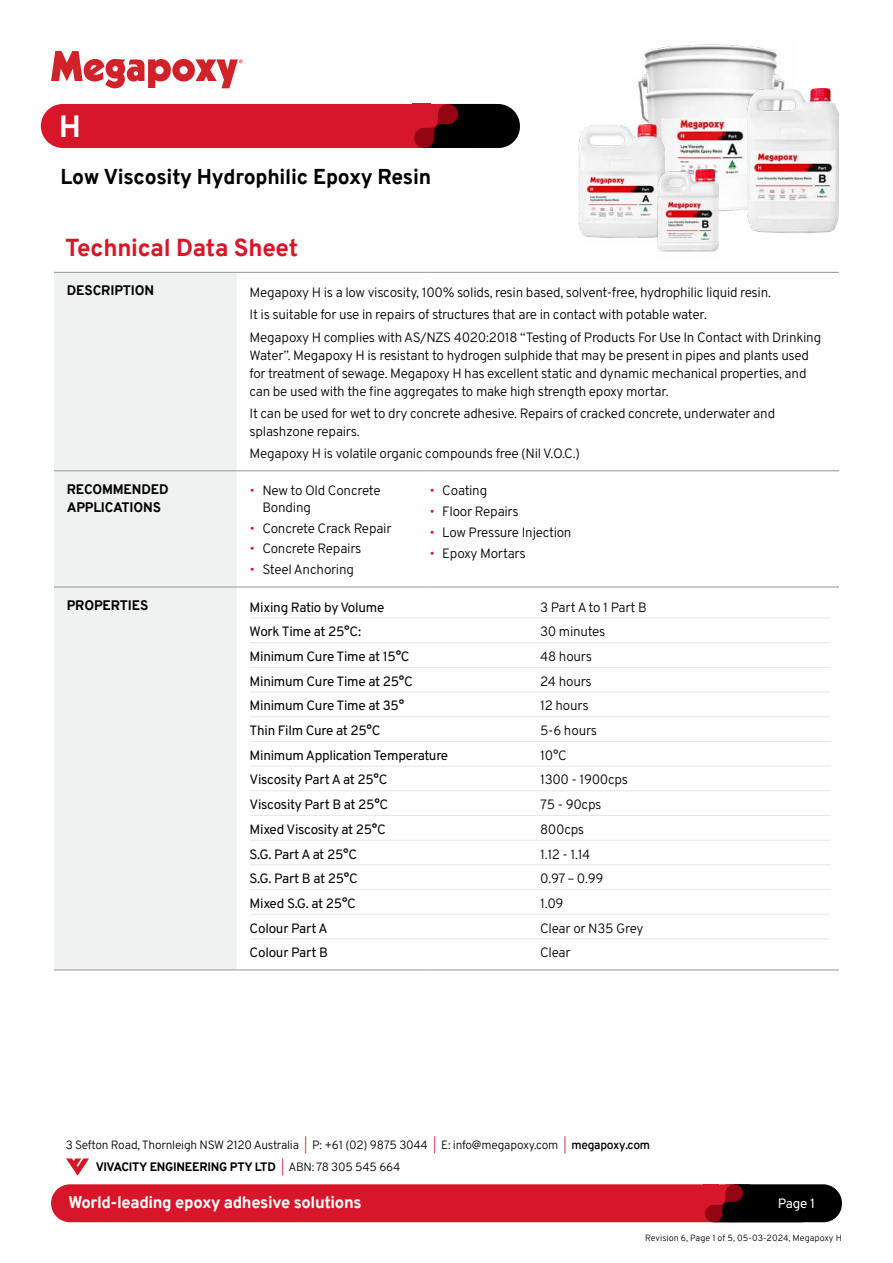
<style>
.page{position:relative;width:893px;height:1263px;background:#fff}
.page>*{position:absolute;margin:0;border:0;box-sizing:border-box;transform-origin:0 0}
.t1{font:800 30px "Overpass";color:#fff}
.t2{font:800 24px "Overpass";letter-spacing:-.01em;color:#d71729}
.t3{font:800 21px "Overpass";letter-spacing:-.01em;color:#000}
.t4{font:800 16.5px "Overpass";letter-spacing:-.02em;color:#fff}
.t5{font:13.5px/18px "Overpass";letter-spacing:-.02em;color:#000}
.t6{font:800 13.5px/18px "Overpass";letter-spacing:-.01em;color:#000}
.t7{font:13.5px "Overpass";color:#fff}
.t8{font:12px/21.6px "Overpass";letter-spacing:-.02em;color:#000}
.t9{font:9px "Overpass";color:#000}
.s1{color:#d71729}
.s2{font-weight:600}
.s3{font-weight:800}
</style>
<div class="page">
<div style="left:710px;top:1184px;width:132px;height:38px;background:#000;border-radius:19px"></div>
<div style="left:51px;top:1184px;width:703px;height:38px;background:#d71729;border-radius:19px"></div>
<svg style="left:705px;top:1184px;width:98px;height:38px"></svg>
<svg style="left:66px;top:1158px;width:23px;height:18px"></svg>
<svg style="left:51px;top:51px;width:192px;height:37px"></svg>
<div style="left:54px;top:273px;width:183px;height:697px;background:#f0f1f1"></div>
<hr style="left:54px;top:470px;width:183px;height:1px;background:#939597">
<hr style="left:237px;top:470px;width:192px;height:1px;background:#939597">
<hr style="left:429px;top:470px;width:410px;height:1px;background:#939597">
<hr style="left:54px;top:587px;width:183px;height:1px;background:#939597">
<hr style="left:237px;top:587px;width:192px;height:1px;background:#939597">
<hr style="left:429px;top:587px;width:410px;height:1px;background:#939597">
<hr style="left:54px;top:970px;width:183px;height:1px;background:#939597">
<hr style="left:237px;top:970px;width:192px;height:1px;background:#939597">
<hr style="left:429px;top:970px;width:410px;height:1px;background:#939597">
<hr style="left:54px;top:272px;width:183px;height:1px;background:#939597">
<hr style="left:237px;top:272px;width:192px;height:1px;background:#939597">
<hr style="left:429px;top:272px;width:410px;height:1px;background:#939597">
<hr style="left:250px;top:618px;width:290px;height:1px;background:#e6e7e8">
<hr style="left:540px;top:618px;width:291px;height:1px;background:#e6e7e8">
<hr style="left:250px;top:642px;width:290px;height:1px;background:#e6e7e8">
<hr style="left:540px;top:642px;width:291px;height:1px;background:#e6e7e8">
<hr style="left:250px;top:667px;width:290px;height:1px;background:#e6e7e8">
<hr style="left:540px;top:667px;width:291px;height:1px;background:#e6e7e8">
<hr style="left:250px;top:692px;width:290px;height:1px;background:#e6e7e8">
<hr style="left:540px;top:692px;width:291px;height:1px;background:#e6e7e8">
<hr style="left:250px;top:716px;width:290px;height:1px;background:#e6e7e8">
<hr style="left:540px;top:716px;width:291px;height:1px;background:#e6e7e8">
<hr style="left:250px;top:741px;width:290px;height:1px;background:#e6e7e8">
<hr style="left:540px;top:741px;width:291px;height:1px;background:#e6e7e8">
<hr style="left:250px;top:766px;width:290px;height:1px;background:#e6e7e8">
<hr style="left:540px;top:766px;width:291px;height:1px;background:#e6e7e8">
<hr style="left:250px;top:790px;width:290px;height:1px;background:#e6e7e8">
<hr style="left:540px;top:790px;width:291px;height:1px;background:#e6e7e8">
<hr style="left:250px;top:815px;width:290px;height:1px;background:#e6e7e8">
<hr style="left:540px;top:815px;width:291px;height:1px;background:#e6e7e8">
<hr style="left:250px;top:840px;width:290px;height:1px;background:#e6e7e8">
<hr style="left:540px;top:840px;width:291px;height:1px;background:#e6e7e8">
<hr style="left:250px;top:865px;width:290px;height:1px;background:#e6e7e8">
<hr style="left:540px;top:865px;width:291px;height:1px;background:#e6e7e8">
<hr style="left:250px;top:889px;width:290px;height:1px;background:#e6e7e8">
<hr style="left:540px;top:889px;width:291px;height:1px;background:#e6e7e8">
<hr style="left:250px;top:914px;width:290px;height:1px;background:#e6e7e8">
<hr style="left:540px;top:914px;width:291px;height:1px;background:#e6e7e8">
<hr style="left:250px;top:939px;width:290px;height:1px;background:#e6e7e8">
<hr style="left:540px;top:939px;width:291px;height:1px;background:#e6e7e8">
<div style="left:420px;top:104px;width:100px;height:44px;background:#000;border-radius:22px"></div>
<div style="left:41px;top:104px;width:430px;height:44px;background:#d71729;border-radius:22px"></div>
<svg style="left:414px;top:104px;width:57px;height:44px"></svg>
<img style="left:638px;top:44px;width:147px;height:167px">
<img style="left:747px;top:88px;width:92px;height:145px">
<img style="left:579px;top:125px;width:86px;height:118px">
<img style="left:658px;top:169px;width:61px;height:83px">
<h1 class="t1" style="left:59px;top:115px;width:23px">H</h1>
<h3 class="t3" style="left:61px;top:169px;width:372px">Low Viscosity Hydrophilic Epoxy Resin</h3>
<h2 class="t2" style="left:65px;top:239px;width:235px">Technical Data Sheet</h2>
<p class="t6" style="left:67px;top:283px;width:89px">DESCRIPTION</p>
<p class="t5" style="left:250px;top:281px;width:573px;line-height:22.2px">Megapoxy H is a low viscosity, 100% solids, resin based, solvent-free, hydrophilic liquid resin.<br>It is suitable for use in repairs of structures that are in contact with potable water.<br>Megapoxy H complies with AS/NZS 4020:2018 “Testing of Products For Use In Contact with Drinking</p>
<p class="t5" style="left:250px;top:346px;width:561px">Water”. Megapoxy H is resistant to hydrogen sulphide that may be present in pipes and plants used for treatment of sewage. Megapoxy H has excellent static and dynamic mechanical properties, and can be used with the fine aggregates to make high strength epoxy mortar.</p>
<p class="t5" style="left:250px;top:404px;width:527px">It can be used for wet to dry concrete adhesive. Repairs of cracked concrete, underwater and splashzone repairs.</p>
<p class="t5" style="left:250px;top:444px;width:332px">Megapoxy H is volatile organic compounds free (Nil V.O.C.)</p>
<p class="t6" style="left:67px;top:481px;width:104px">RECOMMENDED<br>APPLICATIONS</p>
<p class="t5" style="left:262px;top:483px;width:120px;line-height:16.5px;text-indent:-13px"><span class="s1">•</span> New to Old Concrete<br>Bonding</p>
<p class="t5" style="left:250px;top:519px;width:144px"><span class="s1">•</span> Concrete Crack Repair</p>
<p class="t5" style="left:250px;top:540px;width:113px"><span class="s1">•</span> Concrete Repairs</p>
<p class="t5" style="left:250px;top:561px;width:106px"><span class="s1">•</span> Steel Anchoring</p>
<p class="t5" style="left:429px;top:482px;width:59px"><span class="s1">•</span> Coating</p>
<p class="t5" style="left:429px;top:503px;width:91px"><span class="s1">•</span> Floor Repairs</p>
<p class="t5" style="left:429px;top:523px;width:143px"><span class="s1">•</span> Low Pressure Injection</p>
<p class="t5" style="left:429px;top:544px;width:98px"><span class="s1">•</span> Epoxy Mortars</p>
<p class="t6" style="left:67px;top:597px;width:83px">PROPERTIES</p>
<p class="t5" style="left:250px;top:599px;width:136px">Mixing Ratio by Volume</p>
<p class="t5" style="left:540px;top:598px;width:108px">3 Part A to 1 Part B</p>
<p class="t5" style="left:250px;top:623px;width:113px">Work Time at 25°C:</p>
<p class="t5" style="left:540px;top:623px;width:67px">30 minutes</p>
<p class="t5" style="left:250px;top:648px;width:162px">Minimum Cure Time at 15°C</p>
<p class="t5" style="left:540px;top:647px;width:53px">48 hours</p>
<p class="t5" style="left:250px;top:673px;width:165px">Minimum Cure Time at 25°C</p>
<p class="t5" style="left:540px;top:672px;width:53px">24 hours</p>
<p class="t5" style="left:250px;top:697px;width:156px">Minimum Cure Time at 35°</p>
<p class="t5" style="left:540px;top:697px;width:50px">12 hours</p>
<p class="t5" style="left:250px;top:722px;width:133px">Thin Film Cure at 25°C</p>
<p class="t5" style="left:540px;top:721px;width:58px">5-6 hours</p>
<p class="t5" style="left:250px;top:747px;width:200px">Minimum Application Temperature</p>
<p class="t5" style="left:540px;top:746px;width:28px">10°C</p>
<p class="t5" style="left:250px;top:771px;width:139px">Viscosity Part A at 25°C</p>
<p class="t5" style="left:540px;top:771px;width:89px">1300 - 1900cps</p>
<p class="t5" style="left:250px;top:796px;width:140px">Viscosity Part B at 25°C</p>
<p class="t5" style="left:540px;top:795px;width:63px">75 - 90cps</p>
<p class="t5" style="left:250px;top:821px;width:138px">Mixed Viscosity at 25°C</p>
<p class="t5" style="left:540px;top:820px;width:46px">800cps</p>
<p class="t5" style="left:250px;top:845px;width:109px">S.G. Part A at 25°C</p>
<p class="t5" style="left:540px;top:845px;width:52px">1.12 - 1.14</p>
<p class="t5" style="left:250px;top:870px;width:110px">S.G. Part B at 25°C</p>
<p class="t5" style="left:540px;top:869px;width:65px">0.97 – 0.99</p>
<p class="t5" style="left:250px;top:895px;width:108px">Mixed S.G. at 25°C</p>
<p class="t5" style="left:540px;top:894px;width:25px">1.09</p>
<p class="t5" style="left:250px;top:920px;width:80px">Colour Part A</p>
<p class="t5" style="left:540px;top:919px;width:105px">Clear or N35 Grey</p>
<p class="t5" style="left:250px;top:944px;width:80px">Colour Part B</p>
<p class="t5" style="left:540px;top:943px;width:32px">Clear</p>
<p class="t8" style="left:96px;top:1134px;width:556px;text-indent:-30px">3 Sefton Road, Thornleigh NSW 2120 Australia <span class="s1">|</span> P: +61 (02) 9875 3044 <span class="s1">|</span> E: info@megapoxy.com <span class="s1">|</span> <span class="s2">megapoxy.com<br></span><span class="s3">VIVACITY ENGINEERING PTY LTD</span> <span class="s1">|</span> ABN: 78 305 545 664</p>
<p class="t4" style="left:68px;top:1196px;width:295px">World-leading epoxy adhesive solutions</p>
<p class="t7" style="left:778px;top:1197px;width:39px">Page 1</p>
<p class="t9" style="left:645px;top:1231px;width:198px">Revision 6, Page 1 of 5, 05-03-2024, Megapoxy H</p>
</div>
